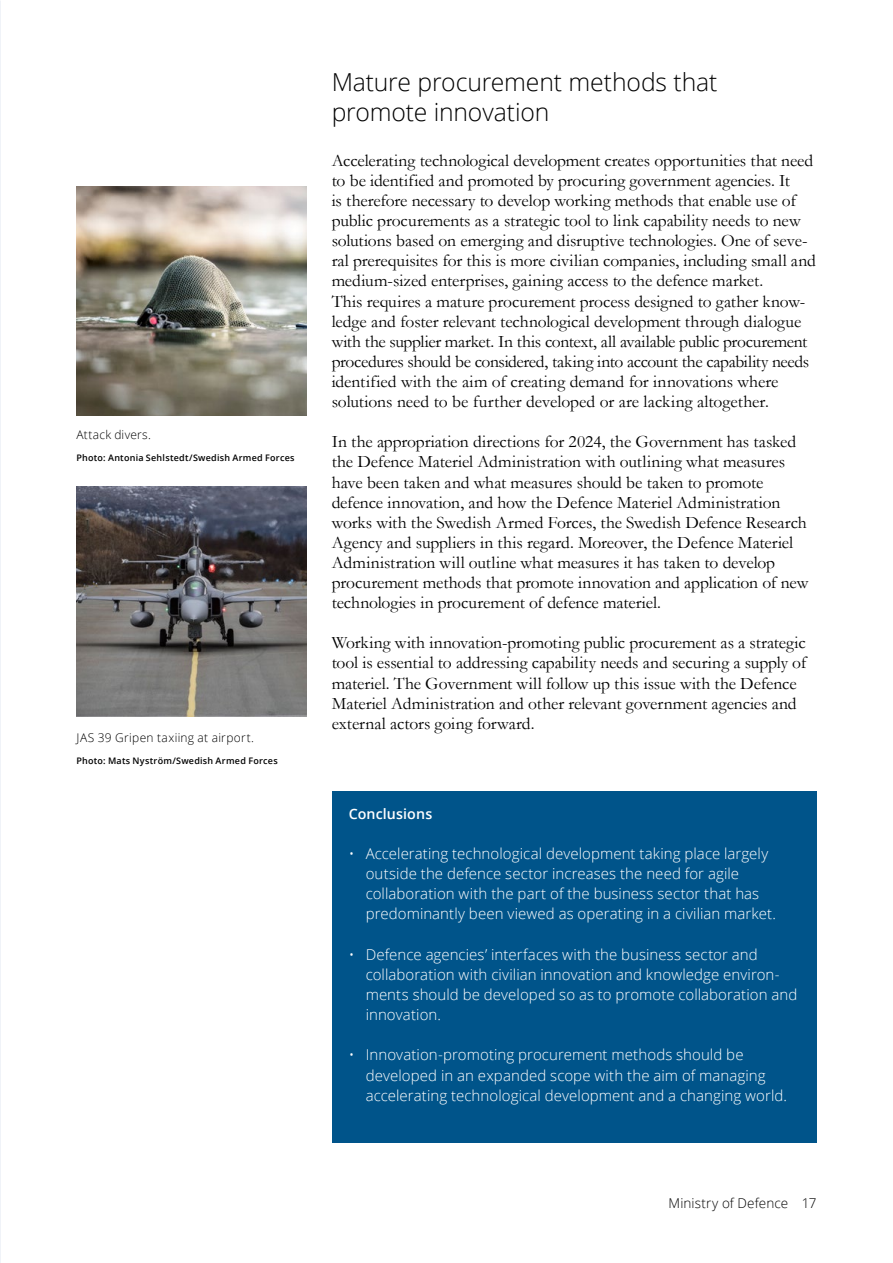
<style>
.page{position:relative;width:893px;height:1263px;background:#fff}
.page>*{position:absolute;margin:0;border:0;box-sizing:border-box;transform-origin:0 0}
.t1{font:300 24.75px/30px "Open Sans";letter-spacing:-.005em;color:#000}
.t2{font:17.55px/20.1px "Garamond";letter-spacing:-.005em;color:#000}
.t3{font:300 15px/20.1px "Open Sans";letter-spacing:.005em;color:#fff}
.t4{font:600 14.25px "Open Sans";letter-spacing:.01em;color:#fff}
.t5{font:300 13.5px "Open Sans";letter-spacing:.01em;color:#000}
.t6{font:300 12px "Open Sans";letter-spacing:.03em;color:#000}
.t7{font:600 9px "Open Sans";letter-spacing:.025em;color:#000}
</style>
<div class="page">
<img style="left:0;top:928px;width:1px;height:335px">
<div style="left:332px;top:791px;width:484px;height:352px;background:#00548a"></div>
<img style="left:77px;top:186px;width:229px;height:230px">
<img style="left:77px;top:487px;width:229px;height:229px">
<p class="t6" style="left:77px;top:426px;width:76px">Attack divers.</p>
<p class="t7" style="left:77px;top:451px;width:220px">Photo: Antonia Sehlstedt/Swedish Armed Forces</p>
<p class="t6" style="left:77px;top:730px;width:179px">JAS 39 Gripen taxiing at airport.</p>
<p class="t7" style="left:77px;top:755px;width:203px">Photo: Mats Nyström/Swedish Armed Forces</p>
<h1 class="t1" style="left:332px;top:66px;width:387px">Mature procurement methods that promote innovation</h1>
<p class="t2" style="left:332px;top:150px;width:486px">Accelerating technological development creates opportunities that need to be identified and promoted by procuring government agencies. It<br>is therefore necessary to develop working methods that enable use of public procurements as a strategic tool to link capability needs to new solutions based on emerging and disruptive technologies. One of seve&shy;ral prerequisites for this is more civilian companies, including small and medium-sized enterprises, gaining access to the defence market.<br>This requires a mature procurement process designed to gather know&shy;ledge and foster relevant technological development through dialogue with the supplier market. In this context, all available public procurement procedures should be considered, taking into account the capability needs identified with the aim of creating demand for innovations where solutions need to be further developed or are lacking altogether.</p>
<p class="t2" style="left:332px;top:431px;width:478px">In the appropriation directions for 2024, the Government has tasked the Defence Materiel Administration with outlining what measures have been taken and what measures should be taken to promote defence innovation, and how the Defence Materiel Administration works with the Swedish Armed Forces, the Swedish Defence Research Agency and suppliers in this regard. Moreover, the Defence Materiel Administration will outline what measures it has taken to develop procurement methods that promote innovation and application of new technologies in procurement of defence materiel.</p>
<p class="t2" style="left:332px;top:632px;width:476px">Working with innovation-promoting public procurement as a strategic tool is essential to addressing capability needs and securing a supply of materiel. The Government will follow up this issue with the Defence Materiel Administration and other relevant government agencies and external actors going forward.</p>
<p class="t4" style="left:349px;top:804px;width:85px">Conclusions</p>
<p class="t3" style="left:366px;top:843px;width:412px;text-indent:-17px">• Accelerating technological development taking place largely outside the defence sector increases the need for agile collaboration with the part of the business sector that has predominantly been viewed as operating in a civilian market.</p>
<p class="t3" style="left:366px;top:944px;width:433px;text-indent:-17px">• Defence agencies’ interfaces with the business sector and collaboration with civilian innovation and knowledge environ&shy;ments should be developed so as to promote collaboration and innovation.</p>
<p class="t3" style="left:366px;top:1044px;width:423px;text-indent:-17px">• Innovation-promoting procurement methods should be developed in an expanded scope with the aim of managing accelerating technological development and a changing world.</p>
<p class="t5" style="left:669px;top:1193px;width:149px">Ministry of Defence 17</p>
</div>
